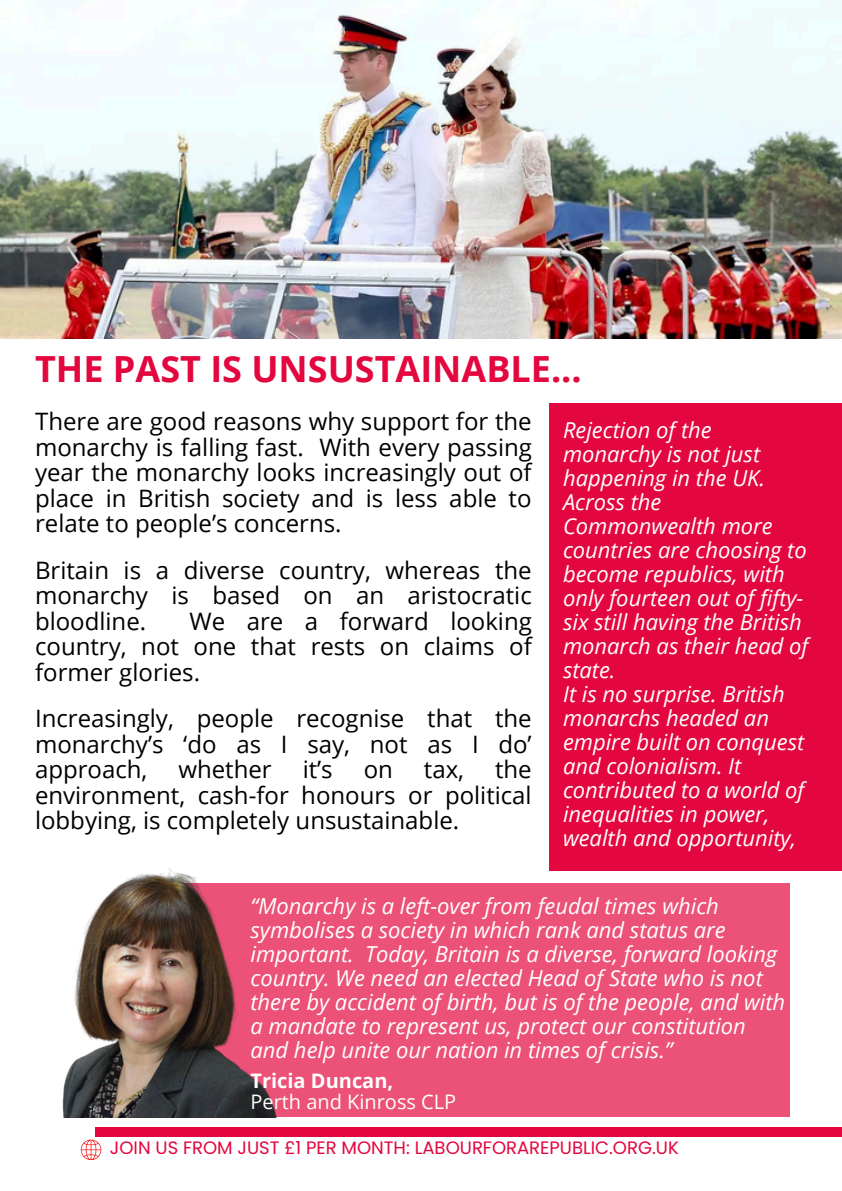
<style>
.page{position:relative;width:842px;height:1191px;background:#fff}
.page>*{position:absolute;margin:0;border:0;box-sizing:border-box;transform-origin:0 0}
.t1{font:700 36px "Open Sans";color:#e4063e}
.t2{font:24px/25.6px "Open Sans";color:#000;text-align:justify}
.t3{font:italic 22px/24px "Open Sans";color:#fff}
.t4{font:20px/21px "Open Sans";color:#fff}
.t5{font:18px "Poppins";color:#e4063e}
.s1{font-weight:700}
</style>
<div class="page">
<svg style="left:81px;top:1140px;width:20px;height:20px"></svg>
<img style="left:0;top:0;width:842px;height:339px">
<div style="left:155px;top:883px;width:634px;height:234px;background:#ec5178"></div>
<img style="left:62px;top:868px;width:215px;height:249px">
<div style="left:549px;top:404px;width:293px;height:467px;background:#e4063e"></div>
<div style="left:95px;top:1127px;width:747px;height:9px;background:#e4063e"></div>
<h2 class="t1" style="left:35px;top:343px;width:548px">THE PAST IS UNSUSTAINABLE...</h2>
<p class="t2" style="left:35px;top:408px;width:498px">There are good reasons why support for the monarchy is falling fast. With every passing year the monarchy looks increasingly out of place in British society and is less able to relate to people’s concerns.</p>
<h1 class="t2" style="left:35px;top:556px;width:498px">Britain is a diverse country, whereas the monarchy is based on an aristocratic bloodline.</h1>
<h1 class="t2" style="left:35px;top:607px;width:498px;text-indent:154px">We are a forward looking country, not one that rests on claims of former glories.</h1>
<h2 class="t2" style="left:35px;top:705px;width:498px">Increasingly, people recognise that the monarchy’s ‘do as I say, not as I do’ approach,</h2>
<h2 class="t2" style="left:35px;top:756px;width:498px;text-indent:460px">the environment, cash-for honours or political lobbying, is completely unsustainable.</h2>
<h2 class="t2" style="left:178px;top:756px;width:95px">whether</h2>
<h2 class="t2" style="left:303px;top:756px;width:32px">it’s</h2>
<h2 class="t2" style="left:364px;top:756px;width:31px">on</h2>
<h2 class="t2" style="left:424px;top:756px;width:42px">tax,</h2>
<h3 class="t3" style="left:563px;top:417px;width:247px">Rejection of the monarchy is not just happening in the UK.<br>Across the<br>Commonwealth more countries are choosing to become republics, with only fourteen out of fifty&shy;six still having the British monarch as their head of state.<br>It is no surprise. British monarchs headed an empire built on conquest and colonialism. It contributed to a world of inequalities in power, wealth and opportunity,</h3>
<p class="t3" style="left:250px;top:893px;width:536px">“Monarchy is a left-over from feudal times which symbolises a society in which rank and status are important. Today, Britain is a diverse, forward looking country. We need an elected Head of State who is not there by accident of birth, but is of the people, and with a mandate to represent us, protect our constitution and help unite our nation in times of crisis.”</p>
<h2 class="t4" style="left:250px;top:1070px;width:207px"><span class="s1">Tricia Duncan,<br></span>Perth and Kinross CLP</h2>
<p class="t5" style="left:110px;top:1135px;width:570px">JOIN US FROM JUST £1 PER MONTH: LABOURFORAREPUBLIC.ORG.UK</p>
</div>
